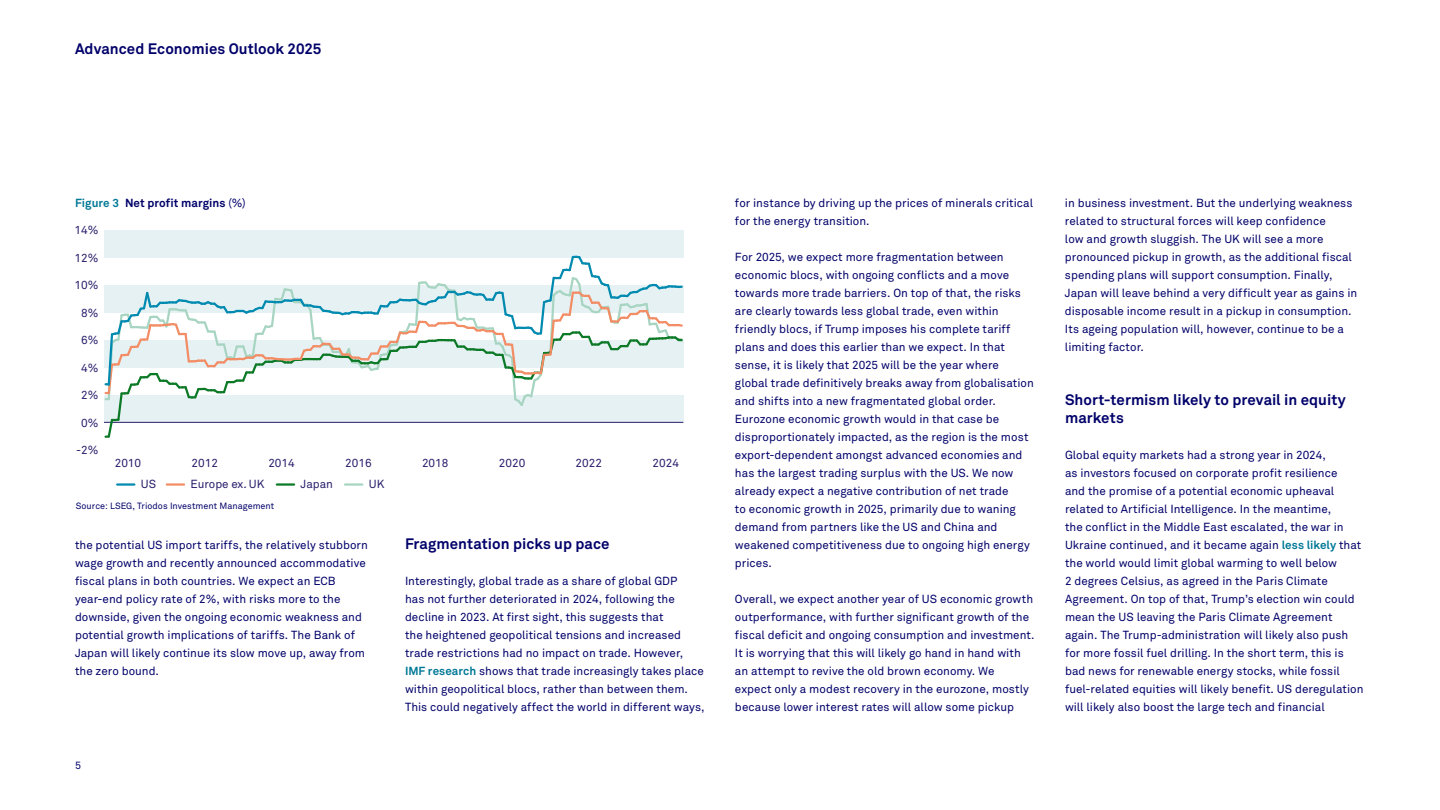
<style>
.page{position:relative;width:1440px;height:810px;background:#fff}
.page>*{position:absolute;margin:0;border:0;box-sizing:border-box;transform-origin:0 0}
.t1{font:700 15px/18px "Akkurat Pro";color:#00006a}
.t2{font:11.62px/18px "Akkurat Pro";color:#00006a}
.t3{font:11.62px "Akkurat Pro";color:#291f6c}
.t4{font:700 11.62px "Akkurat Pro";letter-spacing:.005em;color:#00006a}
.t5{font:10.5px "Akkurat Pro";color:#00006a}
.t6{font:9px "Akkurat Pro";letter-spacing:.005em;color:#00006a}
.s1{color:#007896}
.s2{font-weight:400}
.s3{font-weight:700;color:#007896}
</style>
<div class="page">
<div style="left:104px;top:230px;width:579px;height:28px;background:#e6f1f4"></div>
<hr style="left:104px;top:422px;width:579px;height:1px;background:#291f6c">
<svg style="left:106px;top:254px;width:578px;height:184px"></svg>
<hr style="left:117px;top:483px;width:17px;height:3px;background:#008ab0">
<hr style="left:167px;top:483px;width:17px;height:3px;background:#f28d65">
<hr style="left:277px;top:483px;width:17px;height:3px;background:#0b7925">
<hr style="left:345px;top:483px;width:17px;height:3px;background:#a7d5c2">
<p class="t1" style="left:75px;top:40px;width:248px">Advanced Economies Outlook 2025</p>
<p class="t4" style="left:75px;top:196px;width:172px"><span class="s1">Figure 3</span> Net profit margins <span class="s2">(%)</span></p>
<p class="t3" style="left:75px;top:224px;width:25px">14%</p>
<p class="t3" style="left:75px;top:251px;width:25px">12%</p>
<p class="t3" style="left:75px;top:278px;width:25px">10%</p>
<p class="t3" style="left:81px;top:306px;width:19px">8%</p>
<p class="t3" style="left:81px;top:333px;width:19px">6%</p>
<p class="t3" style="left:81px;top:361px;width:19px">4%</p>
<p class="t3" style="left:81px;top:388px;width:19px">2%</p>
<p class="t3" style="left:81px;top:416px;width:19px">0%</p>
<p class="t3" style="left:76px;top:443px;width:24px">-2%</p>
<p class="t3" style="left:115px;top:456px;width:28px">2010</p>
<p class="t3" style="left:192px;top:456px;width:28px">2012</p>
<p class="t3" style="left:268px;top:456px;width:28px">2014</p>
<p class="t3" style="left:345px;top:456px;width:28px">2016</p>
<p class="t3" style="left:422px;top:456px;width:28px">2018</p>
<p class="t3" style="left:499px;top:456px;width:28px">2020</p>
<p class="t3" style="left:576px;top:456px;width:28px">2022</p>
<p class="t3" style="left:652px;top:456px;width:28px">2024</p>
<p class="t3" style="left:141px;top:477px;width:17px">US</p>
<p class="t3" style="left:191px;top:477px;width:75px">Europe ex. UK</p>
<p class="t3" style="left:301px;top:477px;width:34px">Japan</p>
<p class="t3" style="left:369px;top:477px;width:17px">UK</p>
<p class="t6" style="left:76px;top:501px;width:200px">Source: LSEG, Triodos Investment Management</p>
<p class="t2" style="left:75px;top:536px;width:294px">the potential US import tariffs, the relatively stubborn wage growth and recently announced accommodative fiscal plans in both countries. We expect an ECB year-end policy rate of 2%, with risks more to the downside, given the ongoing economic weakness and potential growth implications of tariffs. The Bank of Japan will likely continue its slow move up, away from the zero bound.</p>
<p class="t1" style="left:405px;top:535px;width:206px">Fragmentation picks up pace</p>
<p class="t2" style="left:405px;top:572px;width:301px">Interestingly, global trade as a share of global GDP<br>has not further deteriorated in 2024, following the decline in 2023. At first sight, this suggests that<br>the heightened geopolitical tensions and increased trade restrictions had no impact on trade. However, <span class="s3">IMF research</span> shows that trade increasingly takes place within geopolitical blocs, rather than between them.<br>This could negatively affect the world in different ways,</p>
<p class="t5" style="left:75px;top:759px;width:7px">5</p>
<p class="t2" style="left:735px;top:194px;width:300px">for instance by driving up the prices of minerals critical for the energy transition.</p>
<p class="t2" style="left:735px;top:248px;width:300px">For 2025, we expect more fragmentation between economic blocs, with ongoing conflicts and a move towards more trade barriers. On top of that, the risks are clearly towards less global trade, even within friendly blocs, if Trump imposes his complete tariff plans and does this earlier than we expect. In that sense, it is likely that 2025 will be the year where global trade definitively breaks away from globalisation and shifts into a new fragmentated global order.<br>Eurozone economic growth would in that case be disproportionately impacted, as the region is the most export-dependent amongst advanced economies and has the largest trading surplus with the US. We now already expect a negative contribution of net trade<br>to economic growth in 2025, primarily due to waning demand from partners like the US and China and weakened competitiveness due to ongoing high energy prices.</p>
<p class="t2" style="left:735px;top:590px;width:301px">Overall, we expect another year of US economic growth outperformance, with further significant growth of the fiscal deficit and ongoing consumption and investment.<br>It is worrying that this will likely go hand in hand with an attempt to revive the old brown economy. We<br>expect only a modest recovery in the eurozone, mostly because lower interest rates will allow some pickup</p>
<p class="t2" style="left:1065px;top:194px;width:294px">in business investment. But the underlying weakness related to structural forces will keep confidence<br>low and growth sluggish. The UK will see a more pronounced pickup in growth, as the additional fiscal spending plans will support consumption. Finally, Japan will leave behind a very difficult year as gains in disposable income result in a pickup in consumption.<br>Its ageing population will, however, continue to be a limiting factor.</p>
<p class="t1" style="left:1065px;top:391px;width:282px">Short-termism likely to prevail in equity markets</p>
<p class="t2" style="left:1065px;top:446px;width:300px">Global equity markets had a strong year in 2024,<br>as investors focused on corporate profit resilience<br>and the promise of a potential economic upheaval related to Artificial Intelligence. In the meantime,<br>the conflict in the Middle East escalated, the war in Ukraine continued, and it became again <span class="s3">less likely</span> that the world would limit global warming to well below<br>2 degrees Celsius, as agreed in the Paris Climate Agreement. On top of that, Trump’s election win could mean the US leaving the Paris Climate Agreement again. The Trump-administration will likely also push for more fossil fuel drilling. In the short term, this is bad news for renewable energy stocks, while fossil fuel-related equities will likely benefit. US deregulation will likely also boost the large tech and financial</p>
</div>
